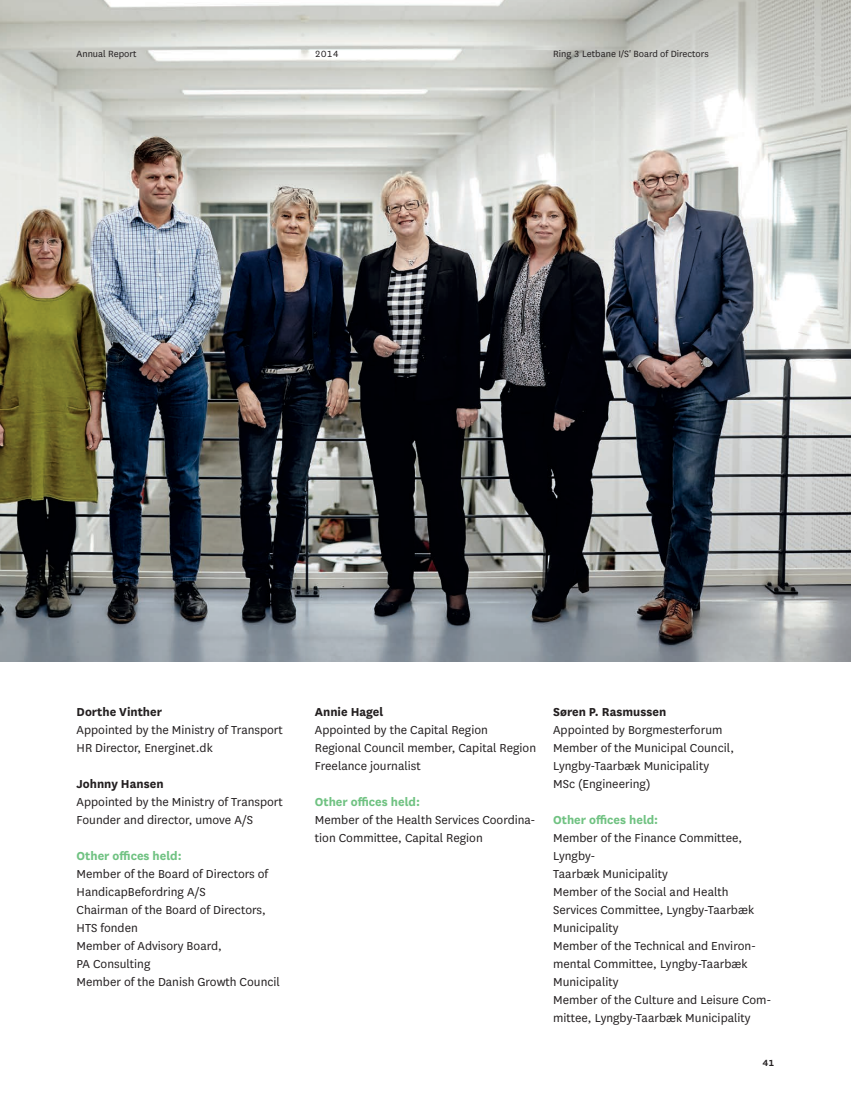
<style>
.page{position:relative;width:851px;height:1106px;background:#fff}
.page>*{position:absolute;margin:0;border:0;box-sizing:border-box;transform-origin:0 0}
.t1{font:13.5px/18px "National";color:#231f20}
.t2{font:700 13.5px "National";color:#231f20}
.t3{font:700 13.5px "National";color:#70c282}
.t4{font:10.5px "National";color:#231f20}
.t5{font:600 10.5px "National";color:#231f20}
</style>
<div class="page">
<img style="left:0;top:0;width:850px;height:661px">
<p class="t4" style="left:77px;top:47px;width:61px">Annual Report</p>
<p class="t4" style="left:315px;top:47px;width:25px">2014</p>
<p class="t4" style="left:553px;top:47px;width:157px">Ring 3 Letbane I/S' Board of Directors</p>
<p class="t2" style="left:77px;top:702px;width:87px">Dorthe Vinther</p>
<p class="t1" style="left:77px;top:720px;width:208px">Appointed by the Ministry of Transport<br>HR Director, Energinet.dk</p>
<p class="t2" style="left:77px;top:774px;width:88px">Johnny Hansen</p>
<p class="t1" style="left:77px;top:792px;width:208px">Appointed by the Ministry of Transport<br>Founder and director, umove A/S</p>
<p class="t3" style="left:77px;top:846px;width:107px">Other offices held:</p>
<p class="t1" style="left:77px;top:864px;width:205px">Member of the Board of Directors of<br>HandicapBefordring A/S<br>Chairman of the Board of Directors,<br>HTS fonden<br>Member of Advisory Board,<br>PA Consulting<br>Member of the Danish Growth Council</p>
<p class="t2" style="left:315px;top:702px;width:70px">Annie Hagel</p>
<p class="t1" style="left:315px;top:720px;width:223px">Appointed by the Capital Region<br>Regional Council member, Capital Region<br>Freelance journalist</p>
<p class="t3" style="left:315px;top:792px;width:107px">Other offices held:</p>
<p class="t1" style="left:315px;top:810px;width:222px">Member of the Health Services Coordina&shy;tion Committee, Capital Region</p>
<p class="t2" style="left:553px;top:702px;width:115px">Søren P. Rasmussen</p>
<p class="t1" style="left:553px;top:720px;width:182px">Appointed by Borgmesterforum<br>Member of the Municipal Council,<br>Lyngby-Taarbæk Municipality<br>MSc (Engineering)</p>
<p class="t3" style="left:553px;top:810px;width:107px">Other offices held:</p>
<p class="t1" style="left:553px;top:828px;width:220px">Member of the Finance Committee,<br>Lyngby-<br>Taarbæk Municipality<br>Member of the Social and Health<br>Services Committee, Lyngby-Taarbæk<br>Municipality<br>Member of the Technical and Environ&shy;mental Committee, Lyngby-Taarbæk<br>Municipality<br>Member of the Culture and Leisure Com&shy;mittee, Lyngby-Taarbæk Municipality</p>
<p class="t5" style="left:762px;top:1055px;width:13px">41</p>
</div>
